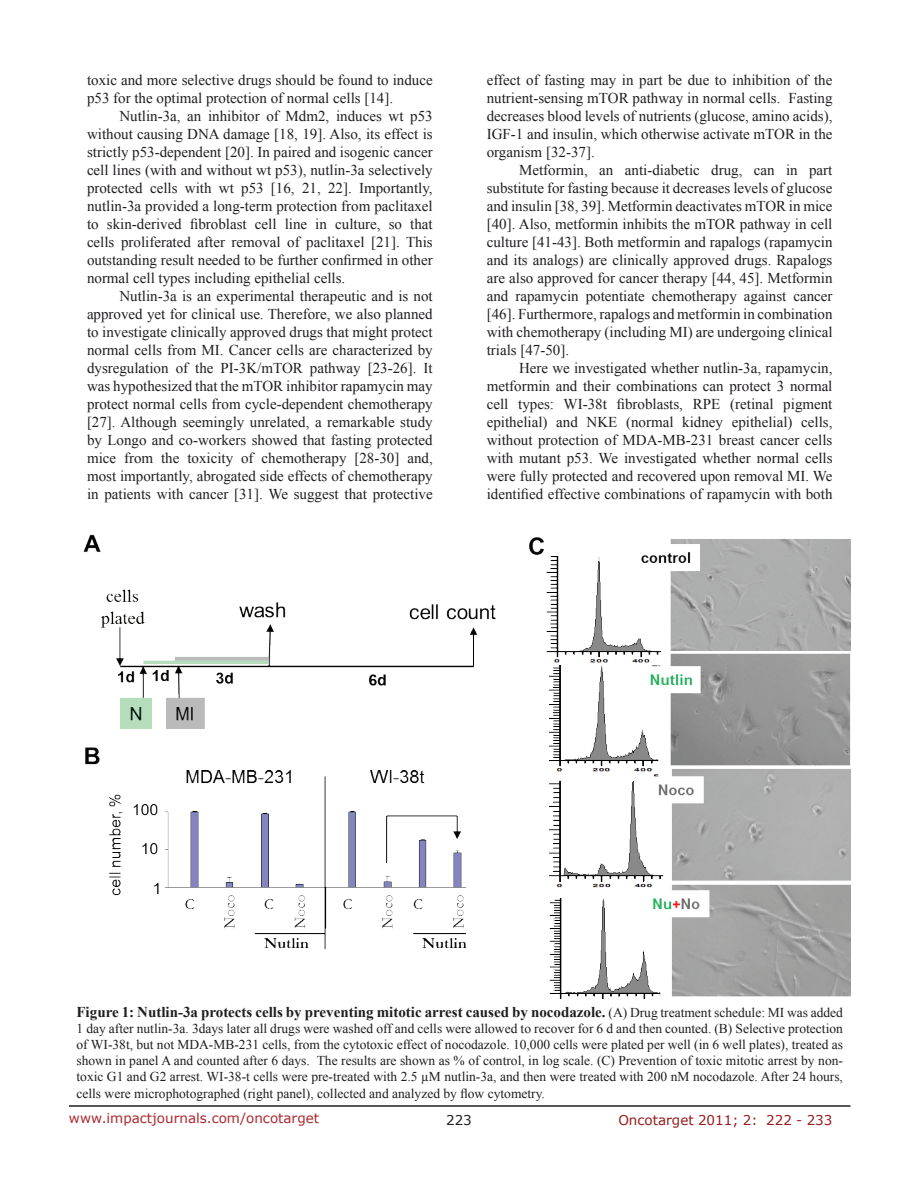
<style>
.page{position:relative;width:918px;height:1188px;background:#fff}
.page>*{position:absolute;margin:0;border:0;box-sizing:border-box;transform-origin:0 0}
.t1{font:15px/18px "Times New Roman";color:#201d20;text-align:justify}
.t2{font:700 15px "Times New Roman";color:#201d20}
.t3{font:13.5px/16.2px "Times New Roman";color:#201d20;text-align:justify}
.t4{font:13.5px "Verdana";color:#ac2830}
.t5{font:13.5px "Verdana";color:#971a1d}
.t6{font:13.5px "Verdana";color:#201d20}
.s1{font-weight:400;font-size:13.5px}
</style>
<div class="page">
<hr style="left:69px;top:1105px;width:781px;height:2px;background:#231f20">
<img style="left:83px;top:534px;width:767px;height:465px">
<p class="t1" style="left:87px;top:71px;width:347px">toxic and more selective drugs should be found to induce p53 for the optimal protection of normal cells [14].</p>
<p class="t1" style="left:87px;top:107px;width:347px;text-indent:32px">Nutlin-3a, an inhibitor of Mdm2, induces wt p53 without causing DNA damage [18, 19]. Also, its effect is strictly p53-dependent [20]. In paired and isogenic cancer cell lines (with and without wt p53), nutlin-3a selectively protected cells with wt p53 [16, 21, 22]. Importantly, nutlin-3a provided a long-term protection from paclitaxel to skin-derived fibroblast cell line in culture, so that cells proliferated after removal of paclitaxel [21]. This outstanding result needed to be further confirmed in other normal cell types including epithelial cells.</p>
<p class="t1" style="left:87px;top:287px;width:347px;text-indent:32px">Nutlin-3a is an experimental therapeutic and is not approved yet for clinical use. Therefore, we also planned to investigate clinically approved drugs that might protect normal cells from MI. Cancer cells are characterized by dysregulation of the PI-3K/mTOR pathway [23-26]. It was hypothesized that the mTOR inhibitor rapamycin may protect normal cells from cycle-dependent chemotherapy [27]. Although seemingly unrelated, a remarkable study by Longo and co-workers showed that fasting protected mice from the toxicity of chemotherapy [28-30] and, most importantly, abrogated side effects of chemotherapy in patients with cancer [31]. We suggest that protective</p>
<p class="t1" style="left:487px;top:71px;width:347px">effect of fasting may in part be due to inhibition of the nutrient-sensing mTOR pathway in normal cells. Fasting decreases blood levels of nutrients (glucose, amino acids), IGF-1 and insulin, which otherwise activate mTOR in the organism [32-37].</p>
<p class="t1" style="left:487px;top:161px;width:347px;text-indent:32px">Metformin, an anti-diabetic drug, can in part substitute for fasting because it decreases levels of glucose and insulin [38, 39]. Metformin deactivates mTOR in mice [40]. Also, metformin inhibits the mTOR pathway in cell culture [41-43]. Both metformin and rapalogs (rapamycin and its analogs) are clinically approved drugs. Rapalogs are also approved for cancer therapy [44, 45]. Metformin and rapamycin potentiate chemotherapy against cancer [46]. Furthermore, rapalogs and metformin in combination with chemotherapy (including MI) are undergoing clinical trials [47-50].</p>
<p class="t1" style="left:487px;top:359px;width:347px;text-indent:32px">Here we investigated whether nutlin-3a, rapamycin, metformin and their combinations can protect 3 normal cell types: WI-38t fibroblasts, RPE (retinal pigment epithelial) and NKE (normal kidney epithelial) cells, without protection of MDA-MB-231 breast cancer cells with mutant p53. We investigated whether normal cells were fully protected and recovered upon removal MI. We identified effective combinations of rapamycin with both</p>
<p class="t2" style="left:77px;top:1001px;width:768px">Figure 1: Nutlin-3a protects cells by preventing mitotic arrest caused by nocodazole. <span class="s1">(A) Drug treatment schedule: MI was added</span></p>
<p class="t3" style="left:77px;top:1020px;width:768px">1 day after nutlin-3a. 3days later all drugs were washed off and cells were allowed to recover for 6 d and then counted. (B) Selective protection of WI-38t, but not MDA-MB-231 cells, from the cytotoxic effect of nocodazole. 10,000 cells were plated per well (in 6 well plates), treated as shown in panel A and counted after 6 days. The results are shown as % of control, in log scale. (C) Prevention of toxic mitotic arrest by non&shy;toxic G1 and G2 arrest. WI-38-t cells were pre-treated with 2.5 µM nutlin-3a, and then were treated with 200 nM nocodazole. After 24 hours, cells were microphotographed (right panel), collected and analyzed by flow cytometry.</p>
<p class="t4" style="left:69px;top:1109px;width:252px">www.impactjournals.com/oncotarget</p>
<p class="t6" style="left:446px;top:1111px;width:27px">223</p>
<p class="t5" style="left:618px;top:1111px;width:216px">Oncotarget 2011; 2: 222 - 233</p>
</div>
